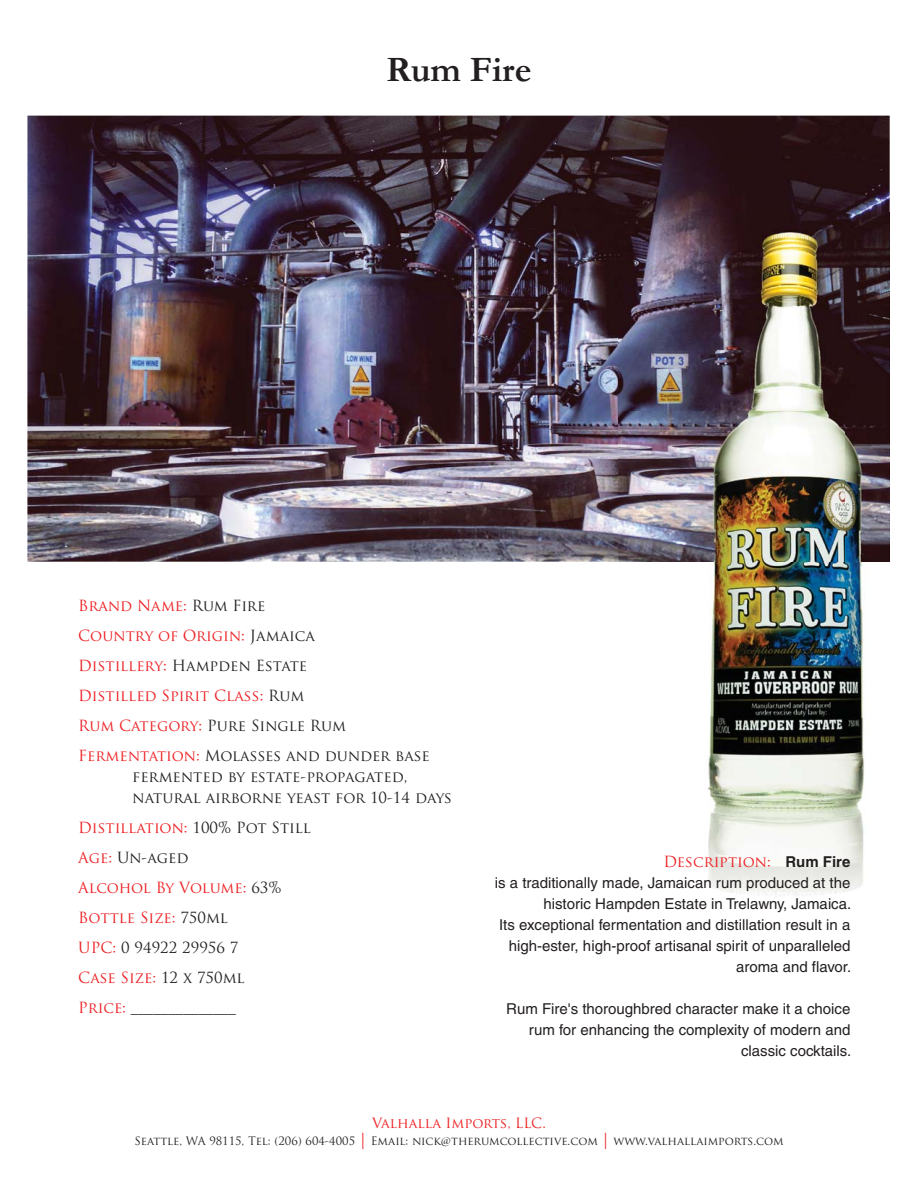
<style>
.page{position:relative;width:918px;height:1188px;background:#fff}
.page>*{position:absolute;margin:0;border:0;box-sizing:border-box;transform-origin:0 0}
.t1{font:700 36px "Garamond";color:#231f20}
.t2{font:15px/21px "Helvetica";color:#231f20;text-align:right}
.t3{font:15px/30px "Trajan Pro";color:#ed2024}
.t4{font:15px/21px "Trajan Pro";color:#212121}
.t5{font:13.8px "Trajan Pro";color:#ed2024}
.t6{font:11.25px "Trajan Pro";color:#231f20}
.s1{color:#212121}
.s2{font-family:"Helvetica";font-weight:700;color:#231f20}
.s3{font-size:16.35px;color:#ed2024}
</style>
<div class="page">
<img style="left:27px;top:116px;width:863px;height:446px">
<img style="left:708px;top:562px;width:157px;height:333px">
<img style="left:619px;top:212px;width:271px;height:350px">
<h1 class="t1" style="left:386px;top:50px;width:147px">Rum Fire</h1>
<p class="t3" style="left:78px;top:591px;width:353px">Brand Name: <span class="s1">Rum Fire<br></span>Country of Origin: <span class="s1">Jamaica<br></span>Distillery: <span class="s1">Hampden Estate<br></span>Distilled Spirit Class: <span class="s1">Rum<br></span>Rum Category: <span class="s1">Pure Single Rum<br></span>Fermentation: <span class="s1">Molasses and dunder base</span></p>
<p class="t4" style="left:132px;top:767px;width:321px">fermented by estate-propagated, natural airborne yeast for 10-14 days</p>
<p class="t3" style="left:78px;top:813px;width:234px">Distillation: <span class="s1">100% Pot Still<br></span>Age: <span class="s1">Un-aged<br></span>Alcohol By Volume: <span class="s1">63%<br></span>Bottle Size: <span class="s1">750ml<br></span>UPC: <span class="s1">0 94922 29956 7<br></span>Case Size: <span class="s1">12 x 750ml<br></span>Price: <span class="s1">______________</span></p>
<p class="t3" style="left:663px;top:846px;width:189px">Description: <span class="s2">Rum Fire</span></p>
<p class="t2" style="left:495px;top:873px;width:358px">is a traditionally made, Jamaican rum produced at the historic Hampden Estate in Trelawny, Jamaica.<br>Its exceptional fermentation and distillation result in a high-ester, high-proof artisanal spirit of unparalleled aroma and flavor.</p>
<p class="t2" style="left:506px;top:999px;width:347px">Rum Fire's thoroughbred character make it a choice rum for enhancing the complexity of modern and classic cocktails.</p>
<p class="t5" style="left:372px;top:1115px;width:175px">Valhalla Imports, LLC.</p>
<p class="t6" style="left:134px;top:1135px;width:651px">Seattle, WA 98115, Tel: (206) 604-4005 <span class="s3">|</span> Email: nick@therumcollective.com <span class="s3">|</span> www.valhallaimports.com</p>
</div>
